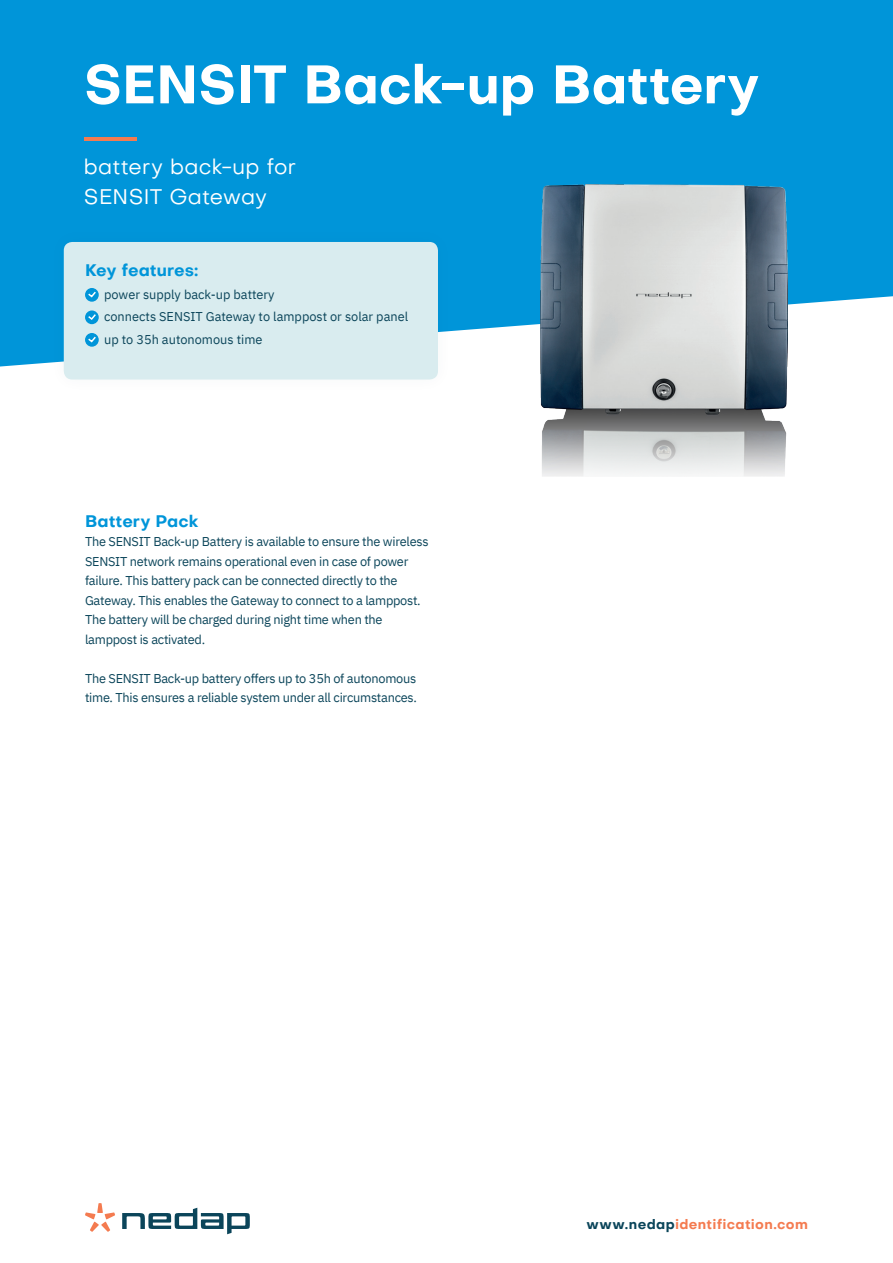
<style>
.page{position:relative;width:893px;height:1263px;background:#0095d9}
.page>*{position:absolute;margin:0;border:0;box-sizing:border-box;transform-origin:0 0}
.t1{font:700 53.25px "Objectivity";letter-spacing:-.005em;color:#fff}
.t2{font:21px/30px "Objectivity";letter-spacing:.01em;color:#fff}
.t3{font:700 16.5px "Objectivity";color:#0095d9}
.t4{font:700 13.5px "Objectivity";letter-spacing:.025em;color:#f47b50}
.t5{font:12.75px/19.5px "IBM Plex Sans";letter-spacing:-.02em;color:#0b455a}
.t6{font:12.75px/22.5px "IBM Plex Sans";color:#0b455a}
.s1{color:#0b455a}
</style>
<div class="page">
<div style="left:0;top:296px;width:893px;height:967px;background:#fff"></div>
<div style="left:48px;top:226px;width:406px;height:169px;background:#0b455a;opacity:.05"></div>
<div style="left:64px;top:242px;width:374px;height:137px;background:#d9ecef;border-radius:9px"></div>
<svg style="left:122px;top:1208px;width:128px;height:26px;background:#a6bbc2"></svg>
<svg style="left:85px;top:1203px;width:30px;height:29px"></svg>
<hr style="left:84px;top:137px;width:53px;height:4px;background:#f47b50">
<svg style="left:85px;top:288px;width:14px;height:14px"></svg>
<svg style="left:87px;top:290px;width:10px;height:9px"></svg>
<svg style="left:85px;top:310px;width:14px;height:14px"></svg>
<svg style="left:87px;top:313px;width:10px;height:8px"></svg>
<svg style="left:85px;top:333px;width:14px;height:14px"></svg>
<svg style="left:87px;top:335px;width:10px;height:9px"></svg>
<img style="left:540px;top:185px;width:248px;height:292px">
<h1 class="t1" style="left:84px;top:46px;width:677px">SENSIT Back-up Battery</h1>
<h2 class="t2" style="left:84px;top:152px;width:214px">battery back-up for<br>SENSIT Gateway</h2>
<p class="t3" style="left:85px;top:258px;width:115px">Key features:</p>
<p class="t6" style="left:104px;top:282px;width:306px">power supply back-up battery<br>connects SENSIT Gateway to lamppost or solar panel up to 35h autonomous time</p>
<p class="t3" style="left:85px;top:509px;width:115px">Battery Pack</p>
<p class="t5" style="left:85px;top:531px;width:345px">The SENSIT Back-up Battery is available to ensure the wireless SENSIT network remains operational even in case of power failure. This battery pack can be connected directly to the Gateway. This enables the Gateway to connect to a lamppost.<br>The battery will be charged during night time when the lamppost is activated.</p>
<p class="t5" style="left:85px;top:667px;width:333px">The SENSIT Back-up battery offers up to 35h of autonomous time. This ensures a reliable system under all circumstances.</p>
<p class="t4" style="left:587px;top:1214px;width:223px"><span class="s1">www.nedap</span>identification.com</p>
</div>
